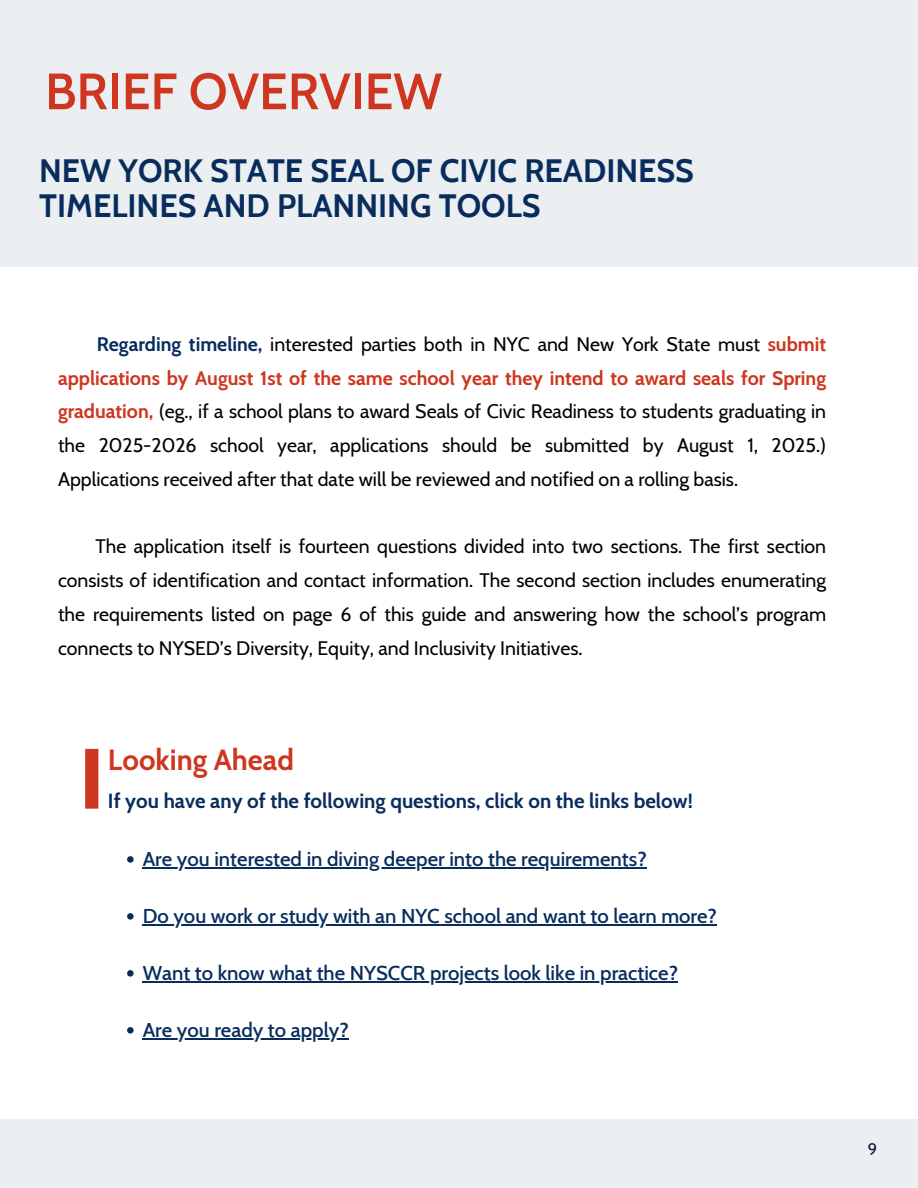
<style>
.page{position:relative;width:918px;height:1188px;background:#fff}
.page>*{position:absolute;margin:0;border:0;box-sizing:border-box;transform-origin:0 0}
.t1{font:600 51px "Cabin";color:#ce361f}
.t2{font:700 32.25px/34.8px "Cabin";color:#082c5c}
.t3{font:700 29.1px "Cabin";color:#ce361f}
.t4{font:500 20.4px "Cabin";color:#082c5c}
.t5{font:700 20.4px "Cabin";color:#082c5c}
.t6{font:19.5px/33.8px "Cabin";color:#000;text-align:justify}
.t7{font:16.5px "Cabin";color:#001930}
.s1{font-weight:700;color:#082c5c}
.s2{font-weight:700;color:#ce361f}
</style>
<div class="page">
<div style="left:0;top:0;width:918px;height:266px;background:#e7ecef"></div>
<svg style="left:85px;top:749px;width:13px;height:59px"></svg>
<svg style="left:127px;top:856px;width:7px;height:7px"></svg>
<hr style="left:143px;top:867px;width:504px;height:2px;background:#082c5c">
<svg style="left:127px;top:913px;width:7px;height:7px"></svg>
<hr style="left:143px;top:924px;width:574px;height:2px;background:#082c5c">
<svg style="left:127px;top:970px;width:7px;height:7px"></svg>
<hr style="left:143px;top:981px;width:535px;height:2px;background:#082c5c">
<svg style="left:127px;top:1027px;width:7px;height:7px"></svg>
<hr style="left:143px;top:1038px;width:206px;height:2px;background:#082c5c">
<div style="left:0;top:1119px;width:918px;height:69px;background:#e7ecef"></div>
<h1 class="t1" style="left:45px;top:60px;width:399px">BRIEF OVERVIEW</h1>
<p class="t2" style="left:39px;top:153px;width:656px">NEW YORK STATE SEAL OF CIVIC READINESS<br>TIMELINES AND PLANNING TOOLS</p>
<h2 class="t6" style="left:58px;top:327px;width:770px;text-indent:39px"><span class="s1">Regarding timeline,</span> interested parties both in NYC and New York State must <span class="s2">submit applications by August 1st of the same school year they intend to award seals for Spring graduation,</span> (eg., if a school plans to award Seals of Civic Readiness to students graduating in the 2025-2026 school year, applications should be submitted by August 1, 2025.)<br>Applications received after that date will be reviewed and notified on a rolling basis.</h2>
<p class="t6" style="left:58px;top:529px;width:770px;text-indent:37px">The application itself is fourteen questions divided into two sections. The first section consists of identification and contact information. The second section includes enumerating the requirements listed on page 6 of this guide and answering how the school’s program connects to NYSED’s Diversity, Equity, and Inclusivity Initiatives.</p>
<h3 class="t3" style="left:108px;top:742px;width:187px">Looking Ahead</h3>
<h4 class="t5" style="left:108px;top:788px;width:586px">If you have any of the following questions, click on the links below!</h4>
<p class="t4" style="left:143px;top:846px;width:506px">Are you interested in diving deeper into the requirements?</p>
<p class="t4" style="left:143px;top:903px;width:576px">Do you work or study with an NYC school and want to learn more?</p>
<p class="t4" style="left:143px;top:960px;width:537px">Want to know what the NYSCCR projects look like in practice?</p>
<p class="t4" style="left:143px;top:1017px;width:208px">Are you ready to apply?</p>
<p class="t7" style="left:868px;top:1139px;width:11px">9</p>
</div>
